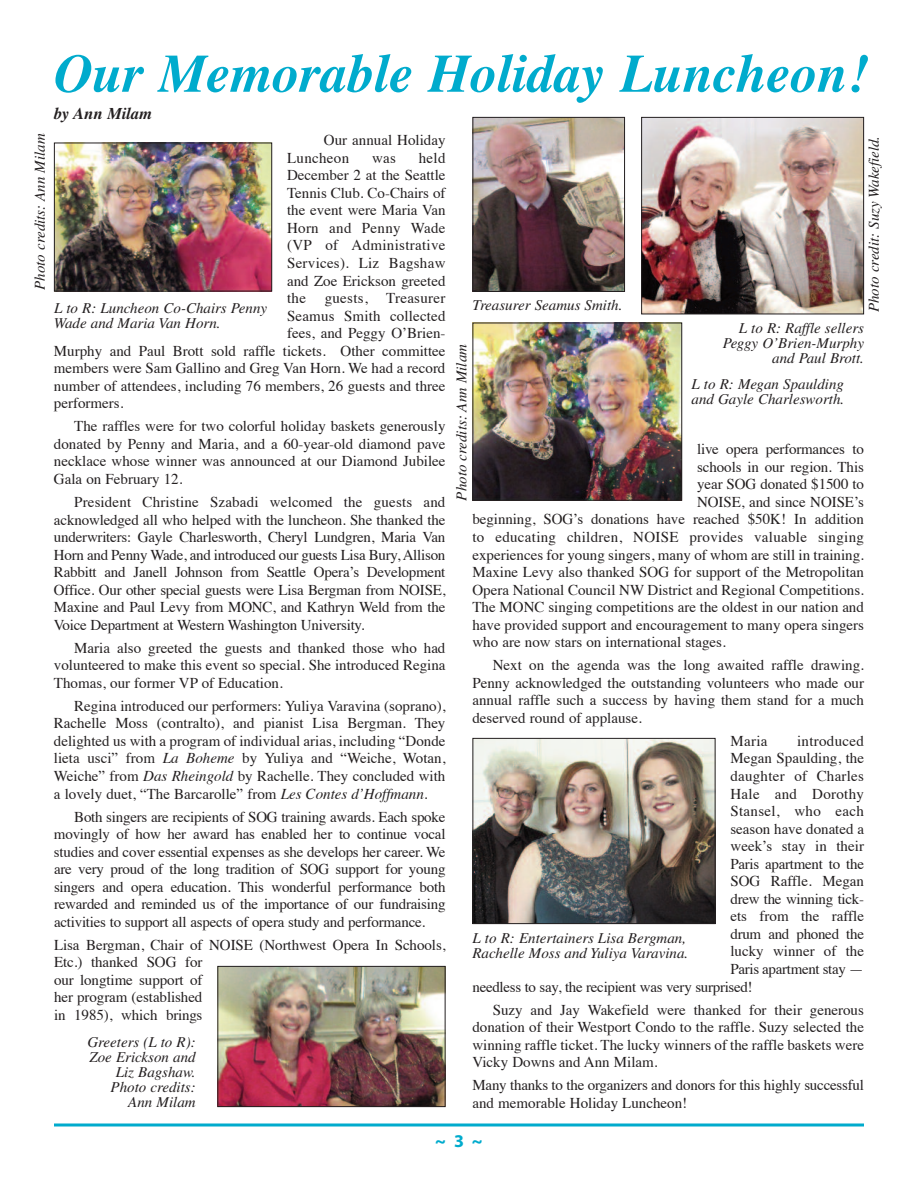
<style>
.page{position:relative;width:918px;height:1188px;background:#fff}
.page>*{position:absolute;margin:0;border:0;box-sizing:border-box;transform-origin:0 0}
.t1{font:italic 700 54px "Times";color:#00abcd}
.t2{font:700 18px "Myriad";color:#00abcd}
.t3{font:italic 700 16.5px "Times";color:#231f20}
.t4{font:15px/17.5px "Times";color:#231f20;text-align:justify}
.t5{font:italic 15px/15px "Times";color:#231f20}
.t6{font:15px "Times";letter-spacing:.02em;color:#231f20}
.t7{font:15px "Times";letter-spacing:-.02em;color:#231f20}
.s1{font-style:italic}
</style>
<div class="page">
<hr style="left:54px;top:1124px;width:810px;height:2px;background:#00abcd">
<img style="left:56px;top:145px;width:214px;height:144px">
<div style="left:54px;top:143px;width:218px;height:148px;border:1px solid #231f20"></div>
<img style="left:219px;top:968px;width:225px;height:137px">
<div style="left:217px;top:966px;width:229px;height:141px;border:1px solid #231f20"></div>
<img style="left:643px;top:119px;width:219px;height:193px">
<div style="left:641px;top:117px;width:223px;height:197px;border:1px solid #231f20"></div>
<img style="left:474px;top:740px;width:239px;height:182px">
<div style="left:472px;top:738px;width:243px;height:186px;border:1px solid #231f20"></div>
<img style="left:474px;top:119px;width:149px;height:171px">
<div style="left:472px;top:117px;width:153px;height:175px;border:1px solid #231f20"></div>
<img style="left:474px;top:325px;width:206px;height:174px">
<div style="left:472px;top:323px;width:210px;height:178px;border:1px solid #231f20"></div>
<p class="t5" style="left:34px;top:290px;width:158px;rotate:-90deg">Photo credits: Ann Milam</p>
<h1 class="t1" style="left:54px;top:54px;width:816px">Our Memorable Holiday Luncheon!</h1>
<p class="t3" style="left:54px;top:107px;width:100px">by Ann Milam</p>
<p class="t4" style="left:287px;top:133px;width:160px;text-indent:37px">Our annual Holiday<br>Luncheon</p>
<p class="t4" style="left:372px;top:150px;width:25px">was</p>
<p class="t4" style="left:419px;top:150px;width:28px">held</p>
<p class="t4" style="left:287px;top:168px;width:160px">December 2 at the Seattle</p>
<p class="t4" style="left:287px;top:185px;width:160px">Tennis Club. Co-Chairs of</p>
<p class="t4" style="left:287px;top:203px;width:160px">the event were Maria Van</p>
<p class="t6" style="left:287px;top:222px;width:160px">Horn and Penny Wade</p>
<p class="t6" style="left:287px;top:239px;width:160px">(VP of Administrative</p>
<p class="t6" style="left:287px;top:257px;width:160px">Services). Liz Bagshaw</p>
<p class="t4" style="left:287px;top:273px;width:160px">and Zoe Erickson greeted</p>
<p class="t6" style="left:287px;top:292px;width:160px">the guests, Treasurer</p>
<p class="t4" style="left:287px;top:308px;width:160px">Seamus Smith collected</p>
<p class="t4" style="left:287px;top:326px;width:160px">fees, and Peggy O’Brien-</p>
<p class="t4" style="left:54px;top:343px;width:393px">Murphy and Paul Brott sold raffle tickets. Other committee</p>
<p class="t4" style="left:54px;top:361px;width:393px">members were Sam Gallino and Greg Van Horn. We had a record</p>
<p class="t4" style="left:54px;top:378px;width:393px">number of attendees, including 76 members, 26 guests and three</p>
<p class="t4" style="left:54px;top:396px;width:71px">performers.</p>
<p class="t4" style="left:54px;top:419px;width:393px;text-indent:20px">The raffles were for two colorful holiday baskets generously donated by Penny and Maria, and a 60-year-old diamond pave necklace whose winner was announced at our Diamond Jubilee Gala on February 12.</p>
<p class="t4" style="left:54px;top:494px;width:393px;text-indent:20px">President Christine Szabadi welcomed the guests and acknowledged all who helped with the luncheon. She thanked the underwriters: Gayle Charlesworth, Cheryl Lundgren, Maria Van Horn and Penny Wade, and introduced our guests Lisa Bury,Allison Rabbitt and Janell Johnson from Seattle Opera’s Development Office. Our other special guests were Lisa Bergman from NOISE, Maxine and Paul Levy from MONC, and Kathryn Weld from the Voice Department at Western Washington University.</p>
<p class="t4" style="left:54px;top:640px;width:393px;text-indent:20px">Maria also greeted the guests and thanked those who had volunteered to make this event so special. She introduced Regina Thomas, our former VP of Education.</p>
<p class="t4" style="left:54px;top:698px;width:393px;text-indent:20px">Regina introduced our performers: Yuliya Varavina (soprano), Rachelle Moss (contralto), and pianist Lisa Bergman. They delighted us with a program of individual arias, including “Donde lieta usci” from <span class="s1">La Boheme</span> by Yuliya and “Weiche, Wotan, Weiche” from <span class="s1">Das Rheingold</span> by Rachelle. They concluded with a lovely duet, “The Barcarolle” from <span class="s1">Les Contes d’Hoffmann.</span></p>
<p class="t4" style="left:54px;top:809px;width:393px;text-indent:20px">Both singers are recipients of SOG training awards. Each spoke movingly of how her award has enabled her to continue vocal studies and cover essential expenses as she develops her career. We are very proud of the long tradition of SOG support for young singers and opera education. This wonderful performance both rewarded and reminded us of the importance of our fundraising activities to support all aspects of opera study and performance.</p>
<p class="t4" style="left:54px;top:937px;width:393px;text-align:left">Lisa Bergman, Chair of NOISE (Northwest Opera In Schools,<br>Etc.) thanked SOG for<br>our longtime support of<br>her program (established<br>in 1985), which brings</p>
<p class="t5" style="left:54px;top:302px;width:215px">L to R: Luncheon Co-Chairs Penny<br>Wade and Maria Van Horn.</p>
<p class="t5" style="left:87px;top:1036px;width:110px;text-align:right">Greeters (L to R):<br>Zoe Erickson and<br>Liz Bagshaw.<br>Photo credits:<br>Ann Milam</p>
<p class="t5" style="left:472px;top:299px;width:152px">Treasurer Seamus Smith.</p>
<p class="t5" style="left:868px;top:312px;width:178px;rotate:-90deg">Photo credit: Suzy Wakefield.</p>
<p class="t5" style="left:723px;top:322px;width:143px;text-align:right">L to R: Raffle sellers<br>Peggy O’Brien-Murphy and Paul Brott.</p>
<p class="t5" style="left:692px;top:378px;width:154px">L to R: Megan Spaulding and Gayle Charlesworth.</p>
<p class="t5" style="left:455px;top:501px;width:158px;rotate:-90deg">Photo credits: Ann Milam</p>
<p class="t4" style="left:697px;top:442px;width:168px">live opera performances to</p>
<p class="t4" style="left:697px;top:459px;width:168px">schools in our region. This</p>
<p class="t4" style="left:697px;top:477px;width:168px">year SOG donated $1500 to</p>
<p class="t4" style="left:697px;top:494px;width:168px">NOISE, and since NOISE’s</p>
<p class="t4" style="left:472px;top:512px;width:393px">beginning, SOG’s donations have reached $50K! In addition</p>
<p class="t6" style="left:472px;top:531px;width:393px">to educating children, NOISE provides valuable singing</p>
<p class="t4" style="left:472px;top:547px;width:393px">experiences for young singers, many of whom are still in training.</p>
<p class="t4" style="left:472px;top:565px;width:393px">Maxine Levy also thanked SOG for support of the Metropolitan</p>
<p class="t4" style="left:472px;top:582px;width:393px">Opera National Council NW District and Regional Competitions.</p>
<p class="t4" style="left:472px;top:600px;width:393px">The MONC singing competitions are the oldest in our nation and</p>
<p class="t4" style="left:472px;top:617px;width:393px">have provided support and encouragement to many opera singers</p>
<p class="t4" style="left:472px;top:635px;width:255px">who are now stars on international stages.</p>
<p class="t4" style="left:472px;top:658px;width:393px;text-indent:20px">Next on the agenda was the long awaited raffle drawing.<br>Penny acknowledged the outstanding volunteers who made our annual raffle such a success by having them stand for a much deserved round of applause.</p>
<p class="t4" style="left:730px;top:733px;width:39px">Maria</p>
<p class="t6" style="left:797px;top:735px;width:68px">introduced</p>
<p class="t4" style="left:730px;top:751px;width:135px">Megan Spaulding, the</p>
<p class="t4" style="left:730px;top:768px;width:135px">daughter of Charles</p>
<p class="t6" style="left:730px;top:787px;width:135px">Hale and Dorothy</p>
<p class="t6" style="left:730px;top:805px;width:135px">Stansel, who each</p>
<p class="t4" style="left:730px;top:821px;width:135px">season have donated a</p>
<p class="t4" style="left:730px;top:839px;width:135px">week’s stay in their</p>
<p class="t7" style="left:730px;top:857px;width:135px">Paris apartment to the</p>
<p class="t4" style="left:730px;top:874px;width:135px">SOG Raffle. Megan</p>
<p class="t7" style="left:730px;top:893px;width:135px">drew the winning tick-</p>
<p class="t4" style="left:730px;top:909px;width:135px">ets from the raffle</p>
<p class="t7" style="left:730px;top:928px;width:135px">drum and phoned the</p>
<p class="t4" style="left:730px;top:944px;width:135px">lucky winner of the</p>
<p class="t7" style="left:730px;top:963px;width:135px">Paris apartment stay —</p>
<p class="t7" style="left:472px;top:980px;width:282px">needless to say, the recipient was very surprised!</p>
<p class="t4" style="left:472px;top:1002px;width:393px;text-indent:20px">Suzy and Jay Wakefield were thanked for their generous donation of their Westport Condo to the raffle. Suzy selected the winning raffle ticket. The lucky winners of the raffle baskets were Vicky Downs and Ann Milam.</p>
<p class="t4" style="left:472px;top:1078px;width:393px">Many thanks to the organizers and donors for this highly successful and memorable Holiday Luncheon!</p>
<p class="t5" style="left:472px;top:932px;width:217px">L to R: Entertainers Lisa Bergman,<br>Rachelle Moss and Yuliya Varavina.</p>
<p class="t2" style="left:435px;top:1134px;width:49px">~3~</p>
</div>
